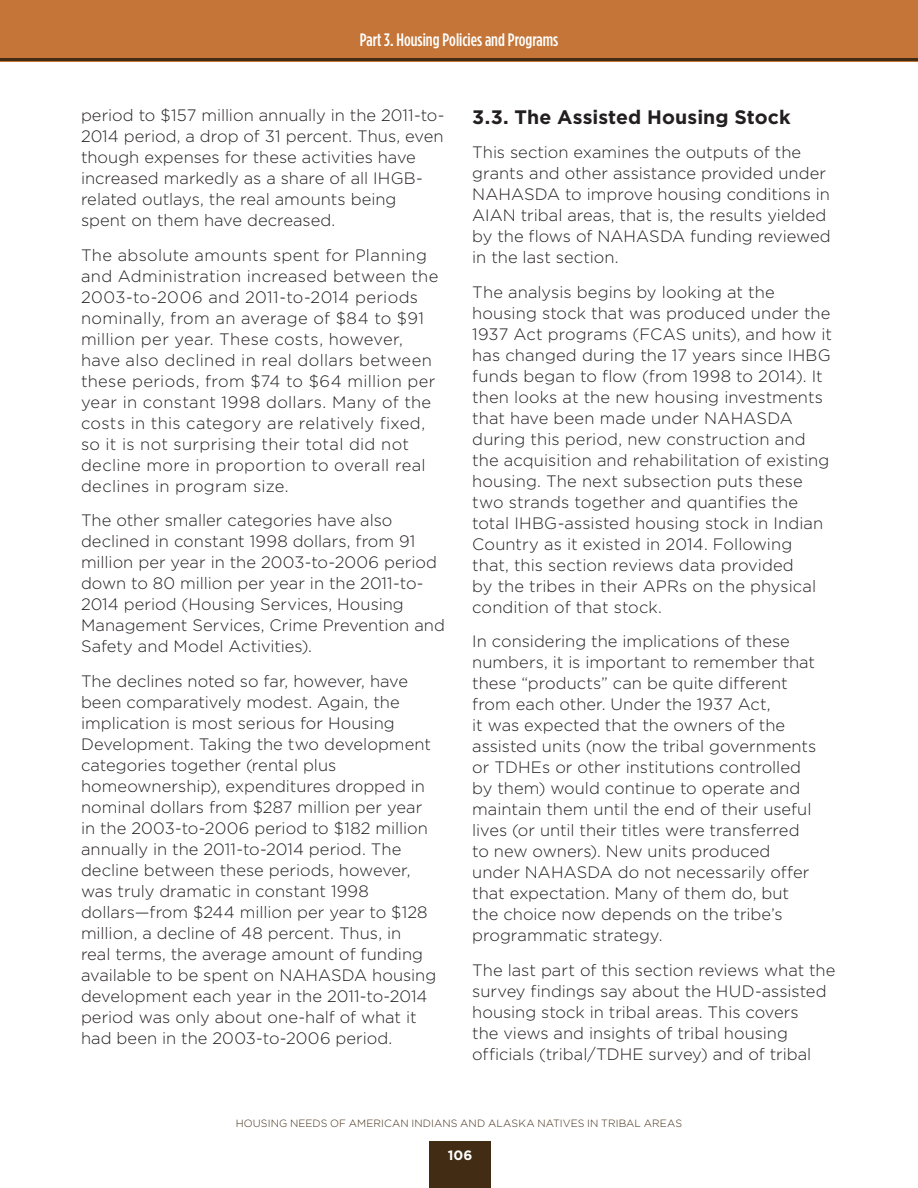
<style>
.page{position:relative;width:918px;height:1188px;background:#fff}
.page>*{position:absolute;margin:0;border:0;box-sizing:border-box;transform-origin:0 0}
.t1{font:700 19.5px "Gotham";color:#231f20}
.t2{font:500 18px "Gotham Condensed";color:#fff}
.Body_Text{font:300 16.5px/21px "Gotham";letter-spacing:.005em;color:#231f20}
.t3{font:700 13.5px "Gotham";color:#fff}
.t4{font:300 10.5px "Gotham";letter-spacing:.005em;color:#422c14}
</style>
<div class="page">
<div style="left:429px;top:1142px;width:62px;height:46px;background:#422c14"></div>
<div style="left:0;top:0;width:918px;height:61px;background:#c47537"></div>
<hr style="left:0;top:58px;width:918px;height:3px;background:#422c14">
<p class="t2" style="left:360px;top:29px;width:200px">Part 3. Housing Policies and Programs</p>
<p class="Body_Text" style="left:81px;top:104px;width:365px">period to $157 million annually in the 2011-to-2014 period, a drop of 31 percent. Thus, even though expenses for these activities have increased markedly as a share of all IHGB&shy;related outlays, the real amounts being spent on them have decreased.</p>
<p class="Body_Text" style="left:81px;top:244px;width:359px">The absolute amounts spent for Planning and Administration increased between the 2003-to-2006 and 2011-to-2014 periods nominally, from an average of $84 to $91 million per year. These costs, however, have also declined in real dollars between these periods, from $74 to $64 million per year in constant 1998 dollars. Many of the costs in this category are relatively fixed, so it is not surprising their total did not decline more in proportion to overall real declines in program size.</p>
<p class="Body_Text" style="left:81px;top:509px;width:366px">The other smaller categories have also declined in constant 1998 dollars, from 91 million per year in the 2003-to-2006 period down to 80 million per year in the 2011-to-2014 period (Housing Services, Housing Management Services, Crime Prevention and Safety and Model Activities).</p>
<p class="Body_Text" style="left:81px;top:670px;width:357px">The declines noted so far, however, have been comparatively modest. Again, the implication is most serious for Housing Development. Taking the two development categories together (rental plus homeownership), expenditures dropped in nominal dollars from $287 million per year in the 2003-to-2006 period to $182 million annually in the 2011-to-2014 period. The decline between these periods, however, was truly dramatic in constant 1998 dollars—from $244 million per year to $128 million, a decline of 48 percent. Thus, in<br>real terms, the average amount of funding available to be spent on NAHASDA housing development each year in the 2011-to-2014 period was only about one-half of what it had been in the 2003-to-2006 period.</p>
<h2 class="t1" style="left:472px;top:104px;width:320px">3.3. The Assisted Housing Stock</h2>
<p class="Body_Text" style="left:472px;top:141px;width:360px">This section examines the outputs of the grants and other assistance provided under NAHASDA to improve housing conditions in AIAN tribal areas, that is, the results yielded by the flows of NAHASDA funding reviewed in the last section.</p>
<p class="Body_Text" style="left:472px;top:281px;width:361px">The analysis begins by looking at the housing stock that was produced under the 1937 Act programs (FCAS units), and how it has changed during the 17 years since IHBG funds began to flow (from 1998 to 2014). It then looks at the new housing investments that have been made under NAHASDA during this period, new construction and the acquisition and rehabilitation of existing housing. The next subsection puts these two strands together and quantifies the total IHBG-assisted housing stock in Indian Country as it existed in 2014. Following that, this section reviews data provided<br>by the tribes in their APRs on the physical condition of that stock.</p>
<p class="Body_Text" style="left:472px;top:630px;width:346px">In considering the implications of these numbers, it is important to remember that these “products” can be quite different from each other. Under the 1937 Act,<br>it was expected that the owners of the assisted units (now the tribal governments or TDHEs or other institutions controlled by them) would continue to operate and maintain them until the end of their useful lives (or until their titles were transferred to new owners). New units produced under NAHASDA do not necessarily offer that expectation. Many of them do, but the choice now depends on the tribe’s programmatic strategy.</p>
<p class="Body_Text" style="left:472px;top:959px;width:365px">The last part of this section reviews what the survey findings say about the HUD-assisted housing stock in tribal areas. This covers<br>the views and insights of tribal housing officials (tribal/TDHE survey) and of tribal</p>
<p class="t4" style="left:236px;top:1117px;width:448px">HOUSING NEEDS OF AMERICAN INDIANS AND ALASKA NATIVES IN TRIBAL AREAS</p>
<p class="t3" style="left:448px;top:1146px;width:26px">106</p>
</div>
